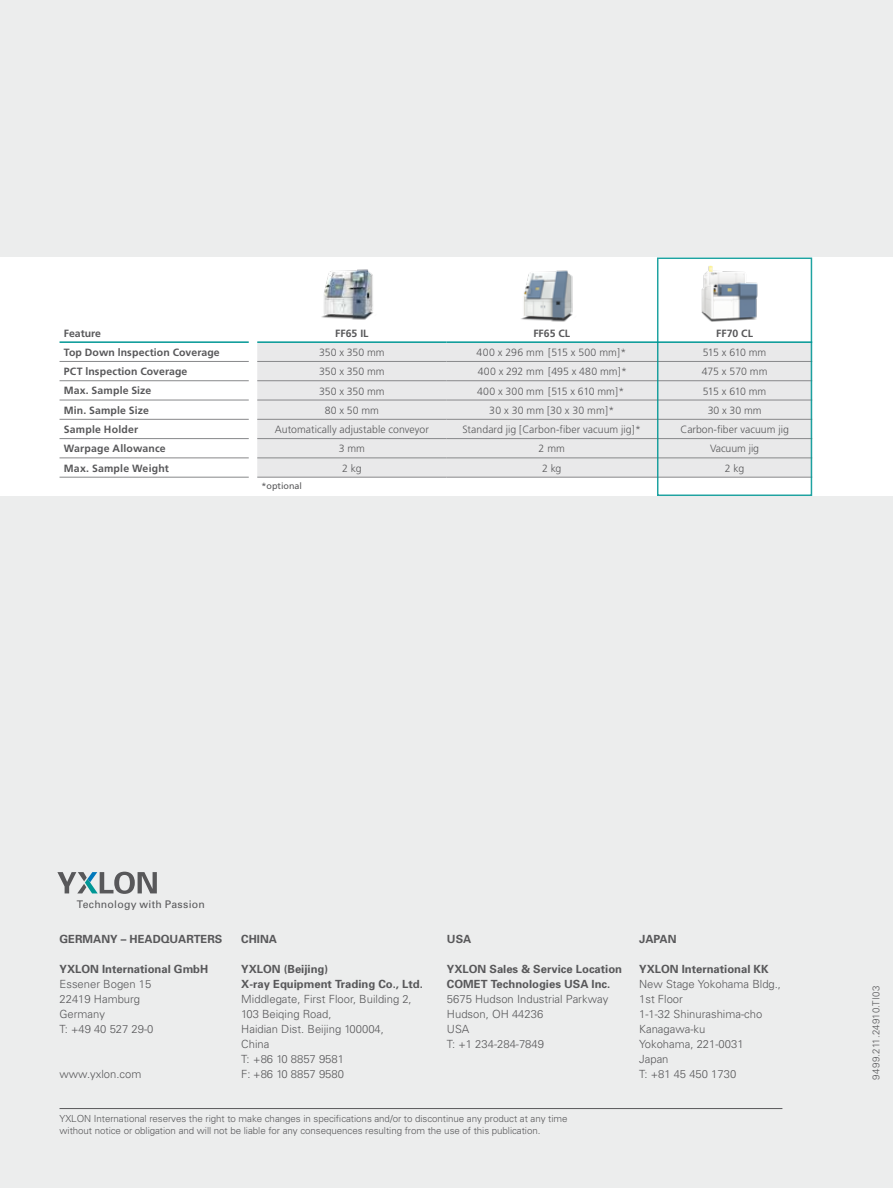
<style>
.page{position:relative;width:893px;height:1188px;background:#eceded}
.page>*{position:absolute;margin:0;border:0;box-sizing:border-box;transform-origin:0 0}
.t1{font:300 11.25px/15px "Univers";color:#58585a}
.t2{font:700 11.25px/15px "Univers";color:#58585a}
.t3{font:300 10.5px "Frutiger";color:#58585a}
.t4{font:700 10.5px "Frutiger";letter-spacing:.015em;color:#58585a}
.t5{font:10.5px "Univers";letter-spacing:.02em;color:#58585a}
.t6{font:300 10.5px "Frutiger";letter-spacing:.02em;color:#58585a}
.t7{font:300 9.75px/12px "Univers";letter-spacing:-.005em;color:#58585a}
.t8{font:300 9.75px "Univers";letter-spacing:.03em;color:#58585a}
.t9{font:9px "Frutiger";color:#58585a}
</style>
<div class="page">
<div style="left:0;top:258px;width:893px;height:238px;background:#fff"></div>
<div style="left:257px;top:343px;width:552px;height:134px;background:#e9e9ea"></div>
<hr style="left:257px;top:341px;width:189px;height:2px;background:#009795">
<hr style="left:446px;top:341px;width:211px;height:2px;background:#009795">
<hr style="left:657px;top:341px;width:155px;height:2px;background:#009795">
<hr style="left:60px;top:361px;width:189px;height:1px;background:#87888a">
<hr style="left:257px;top:361px;width:189px;height:1px;background:#87888a">
<hr style="left:446px;top:361px;width:211px;height:1px;background:#87888a">
<hr style="left:657px;top:361px;width:155px;height:1px;background:#87888a">
<hr style="left:60px;top:380px;width:189px;height:1px;background:#87888a">
<hr style="left:257px;top:380px;width:189px;height:1px;background:#87888a">
<hr style="left:446px;top:380px;width:211px;height:1px;background:#87888a">
<hr style="left:657px;top:380px;width:155px;height:1px;background:#87888a">
<hr style="left:60px;top:400px;width:189px;height:1px;background:#87888a">
<hr style="left:257px;top:400px;width:189px;height:1px;background:#87888a">
<hr style="left:446px;top:400px;width:211px;height:1px;background:#87888a">
<hr style="left:657px;top:400px;width:155px;height:1px;background:#87888a">
<hr style="left:60px;top:419px;width:189px;height:1px;background:#87888a">
<hr style="left:257px;top:419px;width:189px;height:1px;background:#87888a">
<hr style="left:446px;top:419px;width:211px;height:1px;background:#87888a">
<hr style="left:657px;top:419px;width:155px;height:1px;background:#87888a">
<hr style="left:257px;top:438px;width:189px;height:1px;background:#87888a">
<hr style="left:446px;top:438px;width:211px;height:1px;background:#87888a">
<hr style="left:657px;top:438px;width:155px;height:1px;background:#87888a">
<hr style="left:60px;top:458px;width:189px;height:1px;background:#87888a">
<hr style="left:257px;top:458px;width:189px;height:1px;background:#87888a">
<hr style="left:446px;top:458px;width:211px;height:1px;background:#87888a">
<hr style="left:657px;top:458px;width:155px;height:1px;background:#87888a">
<hr style="left:60px;top:477px;width:189px;height:1px;background:#87888a">
<hr style="left:257px;top:477px;width:189px;height:1px;background:#87888a">
<hr style="left:446px;top:477px;width:211px;height:1px;background:#87888a">
<hr style="left:657px;top:477px;width:155px;height:1px;background:#87888a">
<hr style="left:60px;top:341px;width:189px;height:2px;background:#009795">
<hr style="left:60px;top:438px;width:189px;height:1px;background:#87888a">
<hr style="left:60px;top:1108px;width:722px;height:1px;background:#58585a">
<svg style="left:57px;top:872px;width:100px;height:22px"></svg>
<div style="left:657px;top:258px;width:155px;height:238px;border:2px solid #009795"></div>
<img style="left:521px;top:270px;width:52px;height:52px">
<img style="left:701px;top:265px;width:57px;height:57px">
<img style="left:321px;top:269px;width:52px;height:51px">
<p class="t4" style="left:64px;top:327px;width:39px">Feature</p>
<p class="t4" style="left:335px;top:327px;width:35px">FF65 IL</p>
<p class="t4" style="left:533px;top:327px;width:38px">FF65 CL</p>
<p class="t4" style="left:716px;top:327px;width:38px">FF70 CL</p>
<p class="t4" style="left:64px;top:346px;width:158px">Top Down lnspection Coverage</p>
<p class="t3" style="left:319px;top:346px;width:67px">350 x 350 mm</p>
<p class="t3" style="left:477px;top:346px;width:151px">400 x 296 mm [515 x 500 mm]*</p>
<p class="t3" style="left:703px;top:346px;width:65px">515 x 610 mm</p>
<p class="t4" style="left:64px;top:365px;width:125px">PCT lnspection Coverage</p>
<p class="t3" style="left:319px;top:366px;width:67px">350 x 350 mm</p>
<p class="t3" style="left:478px;top:366px;width:151px">400 x 292 mm [495 x 480 mm]*</p>
<p class="t3" style="left:702px;top:366px;width:67px">475 x 570 mm</p>
<p class="t4" style="left:64px;top:385px;width:89px">Max. Sample Size</p>
<p class="t3" style="left:319px;top:385px;width:67px">350 x 350 mm</p>
<p class="t3" style="left:477px;top:385px;width:149px">400 x 300 mm [515 x 610 mm]*</p>
<p class="t3" style="left:703px;top:385px;width:65px">515 x 610 mm</p>
<p class="t4" style="left:64px;top:404px;width:87px">Min. Sample Size</p>
<p class="t3" style="left:325px;top:404px;width:56px">80 x 50 mm</p>
<p class="t6" style="left:489px;top:404px;width:126px">30 x 30 mm [30 x 30 mm]*</p>
<p class="t3" style="left:708px;top:404px;width:55px">30 x 30 mm</p>
<p class="t4" style="left:64px;top:423px;width:76px">Sample Holder</p>
<p class="t3" style="left:275px;top:424px;width:156px">Automatically adjustable conveyor</p>
<p class="t3" style="left:463px;top:424px;width:180px">Standard jig [Carbon-fiber vacuum jig]*</p>
<p class="t3" style="left:680px;top:424px;width:110px">Carbon-fiber vacuum jig</p>
<p class="t4" style="left:64px;top:443px;width:103px">Warpage Allowance</p>
<p class="t3" style="left:339px;top:443px;width:28px">3 mm</p>
<p class="t3" style="left:539px;top:443px;width:28px">2 mm</p>
<p class="t3" style="left:710px;top:443px;width:51px">Vacuum jig</p>
<p class="t4" style="left:64px;top:462px;width:107px">Max. Sample Weight</p>
<p class="t3" style="left:342px;top:462px;width:21px">2 kg</p>
<p class="t3" style="left:542px;top:462px;width:21px">2 kg</p>
<p class="t3" style="left:725px;top:462px;width:21px">2 kg</p>
<p class="t9" style="left:261px;top:481px;width:42px">*optional</p>
<p class="t5" style="left:77px;top:898px;width:130px">Technology with Passion</p>
<p class="t2" style="left:60px;top:932px;width:164px">GERMANY – HEADQUARTERS</p>
<p class="t2" style="left:60px;top:962px;width:150px">YXLON International GmbH</p>
<p class="t1" style="left:60px;top:977px;width:95px">Essener Bogen 15<br>22419 Hamburg<br>Germany<br>T: +49 40 527 29-0</p>
<p class="t1" style="left:60px;top:1067px;width:83px">www.yxlon.com</p>
<p class="t2" style="left:241px;top:932px;width:37px">CHINA</p>
<p class="t2" style="left:241px;top:962px;width:183px">YXLON (Beijing)<br>X-ray Equipment Trading Co., Ltd.</p>
<p class="t1" style="left:241px;top:992px;width:172px">Middlegate, First Floor, Building 2,<br>103 Beiqing Road,<br>Haidian Dist. Beijing 100004,<br>China<br>T: +86 10 8857 9581<br>F: +86 10 8857 9580</p>
<p class="t2" style="left:447px;top:932px;width:26px">USA</p>
<p class="t2" style="left:447px;top:962px;width:177px">YXLON Sales &amp; Service Location<br>COMET Technologies USA Inc.</p>
<p class="t1" style="left:447px;top:992px;width:163px">5675 Hudson Industrial Parkway<br>Hudson, OH 44236<br>USA<br>T: +1 234-284-7849</p>
<p class="t7" style="left:60px;top:1112px;width:509px">YXLON International reserves the right to make changes in specifications and/or to discontinue any product at any time without notice or obligation and will not be liable for any consequences resulting from the use of this publication.</p>
<p class="t2" style="left:639px;top:932px;width:39px">JAPAN</p>
<p class="t2" style="left:639px;top:962px;width:131px">YXLON International KK</p>
<p class="t1" style="left:639px;top:977px;width:143px">New Stage Yokohama Bldg.,<br>1st Floor<br>1-1-32 Shinurashima-cho<br>Kanagawa-ku<br>Yokohama, 221-0031<br>Japan<br>T: +81 45 450 1730</p>
<p class="t8" style="left:870px;top:1080px;width:96px;rotate:-90deg">9499.211.24910.TI03</p>
</div>
